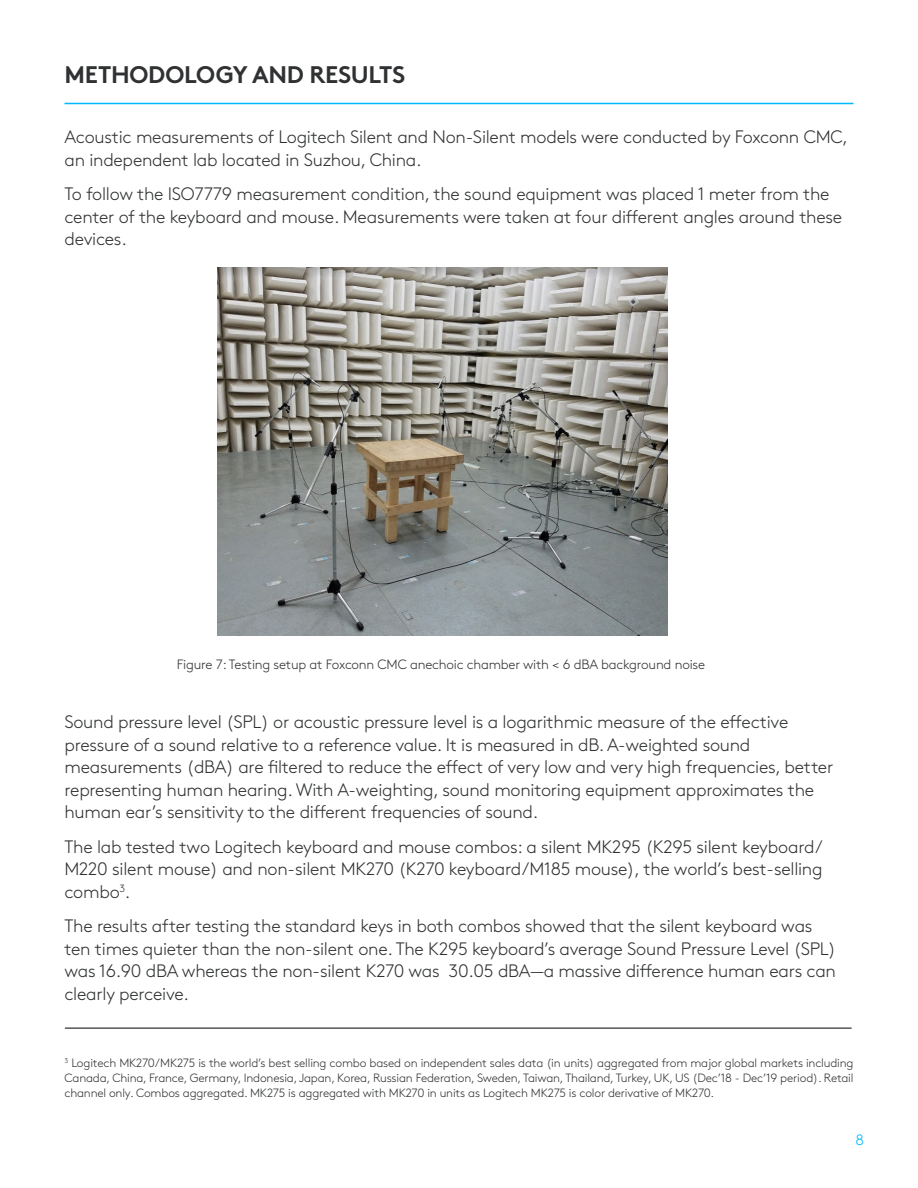
<style>
.page{position:relative;width:918px;height:1188px;background:#fff}
.page>*{position:absolute;margin:0;border:0;box-sizing:border-box;transform-origin:0 0}
.t1{font:700 24px "Brown Pro";letter-spacing:-.015em;color:#2f3132}
.t2{font:300 18px/22.5px "Brown Pro";letter-spacing:-.015em;color:#2f3132}
.t3{font:300 15px "Brown Pro";color:#00b8fc}
.t4{font:300 13.5px "Brown Pro";letter-spacing:-.015em;color:#2f3132}
.Body_copy_2{font:300 12px/15px "Brown Pro";letter-spacing:-.015em;color:#2f3132;text-align:justify}
</style>
<div class="page">
<hr style="left:64px;top:103px;width:790px;height:1px;background:#00b8fc">
<img style="left:218px;top:267px;width:450px;height:369px">
<hr style="left:65px;top:1028px;width:787px;height:1px;background:#000">
<h2 class="t1" style="left:65px;top:55px;width:342px">METHODOLOGY AND RESULTS</h2>
<h3 class="t2" style="left:64px;top:124px;width:785px">Acoustic measurements of Logitech Silent and Non-Silent models were conducted by Foxconn CMC, an independent lab located in Suzhou, China.</h3>
<h3 class="t2" style="left:64px;top:181px;width:779px">To follow the ISO7779 measurement condition, the sound equipment was placed 1 meter from the center of the keyboard and mouse. Measurements were taken at four different angles around these devices.</h3>
<p class="t4" style="left:177px;top:654px;width:530px">Figure 7: Testing setup at Foxconn CMC anechoic chamber with &lt; 6 dBA background noise</p>
<h3 class="t2" style="left:64px;top:709px;width:770px">Sound pressure level (SPL) or acoustic pressure level is a logarithmic measure of the effective pressure of a sound relative to a reference value. It is measured in dB. A-weighted sound measurements (dBA) are filtered to reduce the effect of very low and very high frequencies, better representing human hearing. With A-weighting, sound monitoring equipment approximates the human ear’s sensitivity to the different frequencies of sound.</h3>
<h3 class="t2" style="left:64px;top:834px;width:760px;text-align:justify">The lab tested two Logitech keyboard and mouse combos: a silent MK295 (K295 silent keyboard/ M220 silent mouse) and non-silent MK270 (K270 keyboard/M185 mouse), the world’s best-selling combo<sup>3</sup>.</h3>
<h3 class="t2" style="left:64px;top:913px;width:773px">The results after testing the standard keys in both combos showed that the silent keyboard was ten times quieter than the non-silent one. The K295 keyboard’s average Sound Pressure Level (SPL) was 16.90 dBA whereas the non-silent K270 was 30.05 dBA—a massive difference human ears can clearly perceive.</h3>
<p class="Body_copy_2" style="left:64px;top:1054px;width:791px"><sup>3</sup> Logitech MK270/MK275 is the world’s best selling combo based on independent sales data (in units) aggregated from major global markets including Canada, China, France, Germany, Indonesia, Japan, Korea, Russian Federation, Sweden, Taiwan, Thailand, Turkey, UK, US (Dec’18 - Dec’19 period). Retail channel only. Combos aggregated. MK275 is aggregated with MK270 in units as Logitech MK275 is color derivative of MK270.</p>
<p class="t3" style="left:855px;top:1129px;width:10px">8</p>
</div>
